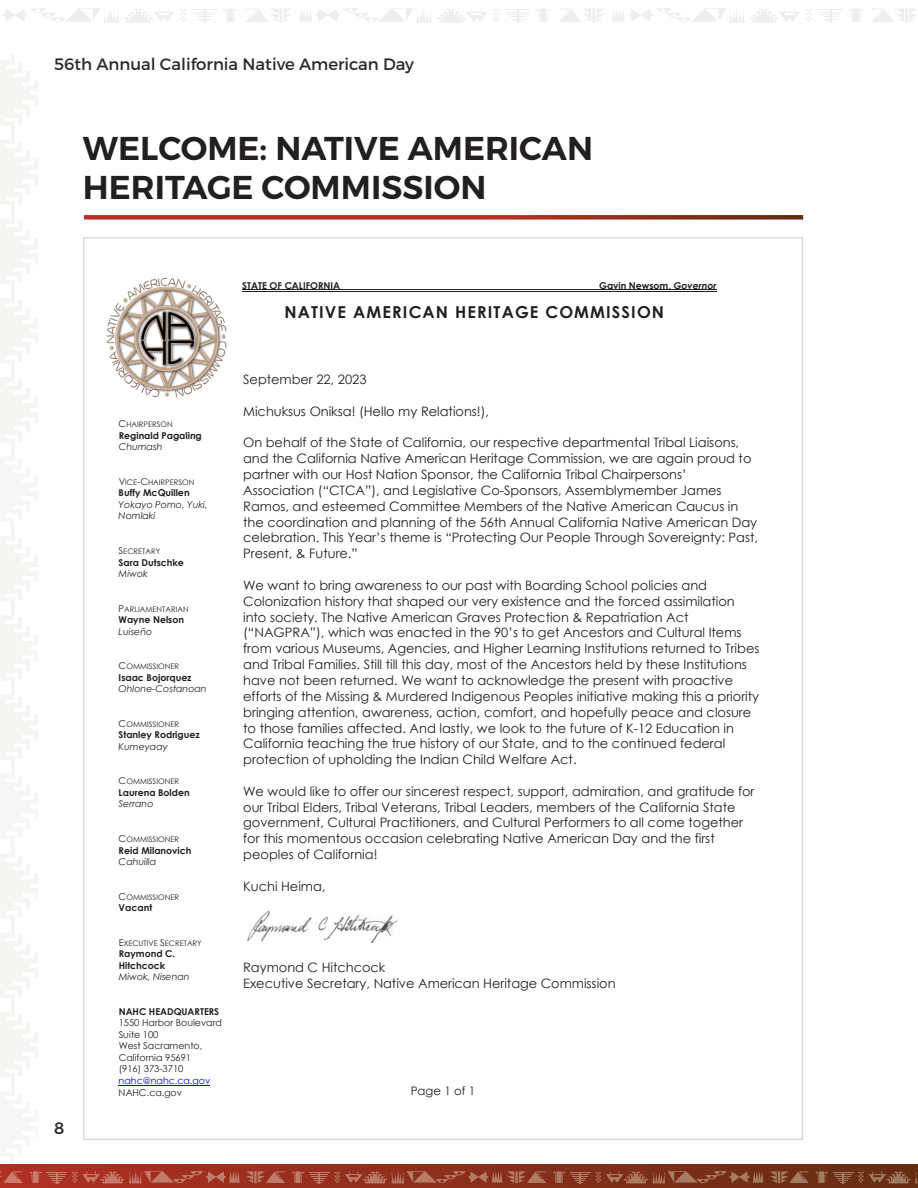
<style>
.page{position:relative;width:918px;height:1188px;background:#fff}
.page>*{position:absolute;margin:0;border:0;box-sizing:border-box;transform-origin:0 0}
.Page_Titles{font:600 33px/39.6px "Montserrat";color:#231f20}
.t1{font:16.5px "Montserrat";color:#2c292a}
.t2{font:700 16.5px "Century Gothic";letter-spacing:.07em;color:#231f20}
.t3{font:500 16.5px "Montserrat";color:#2c292a}
.t4{font:12.9px/15.9px "Century Gothic";color:#231f20}
.t5{font:11.7px "Century Gothic";color:#231f20}
.t6{font:700 9.45px/11.6px "Century Gothic";color:#231f20}
.t7{font:9.45px/11.6px "Century Gothic";color:#231f20}
.t8{font:italic 9.45px/11.6px "Century Gothic";color:#231f20}
.t9{font:7.65px "Century Gothic";color:#231f20}
.s1{font-style:italic}
.s2{font-size:9.45px}
.s3{font-weight:400;font-style:italic}
.s4{font-weight:700;font-style:normal}
.s5{font-weight:700}
.s6{color:#00f}
</style>
<div class="page">
<div style="left:0;top:1164px;width:918px;height:24px;background:linear-gradient(to right,#b03024,#652d11)"></div>
<svg style="left:0;top:1171px;width:23px;height:12px"></svg>
<svg style="left:29px;top:1171px;width:211px;height:12px;background:#b04b3c"></svg>
<svg style="left:553px;top:1171px;width:210px;height:12px;background:#8c4a33"></svg>
<svg style="left:246px;top:1171px;width:39px;height:12px"></svg>
<svg style="left:292px;top:1171px;width:254px;height:12px;background:#9d4b38"></svg>
<svg style="left:770px;top:1171px;width:39px;height:12px"></svg>
<svg style="left:816px;top:1171px;width:102px;height:12px"></svg>
<svg style="left:223px;top:8px;width:14px;height:14px"></svg>
<svg style="left:246px;top:8px;width:45px;height:14px"></svg>
<svg style="left:3px;top:8px;width:214px;height:15px"></svg>
<svg style="left:536px;top:8px;width:14px;height:14px"></svg>
<svg style="left:559px;top:8px;width:45px;height:14px"></svg>
<svg style="left:299px;top:8px;width:231px;height:15px"></svg>
<svg style="left:872px;top:8px;width:45px;height:14px"></svg>
<svg style="left:750px;top:8px;width:113px;height:15px"></svg>
<svg style="left:612px;top:8px;width:132px;height:15px"></svg>
<svg style="left:0;top:54px;width:38px;height:1031px"></svg>
<hr style="left:242px;top:289px;width:474px;height:1px;background:#231f20">
<hr style="left:242px;top:291px;width:474px;height:1px;background:#231f20">
<img style="left:247px;top:910px;width:151px;height:33px">
<img style="left:106px;top:277px;width:121px;height:121px">
<hr style="left:119px;top:1085px;width:91px;height:1px;background:#00f">
<svg style="left:84px;top:215px;width:719px;height:5px;background:#ae4337"></svg>
<p class="t1" style="left:54px;top:54px;width:362px">56th Annual California Native American Day</p>
<p class="Page_Titles" style="left:83px;top:129px;width:512px">WELCOME: NATIVE AMERICAN<br>HERITAGE COMMISSION</p>
<p class="t3" style="left:54px;top:1118px;width:12px">8</p>
<p class="t6" style="left:242px;top:280px;width:99px">STATE OF CALIFORNIA</p>
<p class="t6" style="left:599px;top:280px;width:119px">Gavin Newsom, <span class="s1">Governor</span></p>
<p class="t2" style="left:284px;top:300px;width:381px">NATIVE AMERICAN HERITAGE COMMISSION</p>
<p class="t9" style="left:119px;top:419px;width:56px"><span class="s2">C</span>HAIRPERSON</p>
<p class="t6" style="left:119px;top:429px;width:85px">Reginald Pagaling<br><span class="s3">Chumash</span></p>
<p class="t9" style="left:119px;top:477px;width:77px"><span class="s2">V</span>ICE<span class="s2">-C</span>HAIRPERSON</p>
<p class="t8" style="left:119px;top:487px;width:90px"><span class="s4">Buffy McQuillen<br></span>Yokayo Pomo, Yuki,<br>Nomlaki</p>
<p class="t9" style="left:119px;top:546px;width:43px"><span class="s2">S</span>ECRETARY</p>
<p class="t6" style="left:119px;top:556px;width:67px">Sara Dutschke<br><span class="s3">Miwok</span></p>
<p class="t9" style="left:119px;top:604px;width:72px"><span class="s2">P</span>ARLIAMENTARIAN</p>
<p class="t6" style="left:119px;top:614px;width:67px">Wayne Nelson<br><span class="s3">Luiseño</span></p>
<p class="t9" style="left:119px;top:661px;width:62px"><span class="s2">C</span>OMMISSIONER</p>
<p class="t8" style="left:119px;top:671px;width:90px"><span class="s4">Isaac Bojorquez<br></span>Ohlone-Costanoan</p>
<p class="t9" style="left:119px;top:719px;width:62px"><span class="s2">C</span>OMMISSIONER</p>
<p class="t6" style="left:119px;top:729px;width:83px">Stanley Rodriguez<br><span class="s3">Kumeyaay</span></p>
<p class="t9" style="left:119px;top:776px;width:62px"><span class="s2">C</span>OMMISSIONER</p>
<p class="t6" style="left:119px;top:786px;width:73px">Laurena Bolden<br><span class="s3">Serrano</span></p>
<p class="t9" style="left:119px;top:834px;width:62px"><span class="s2">C</span>OMMISSIONER</p>
<p class="t6" style="left:119px;top:844px;width:74px">Reid Milanovich<br><span class="s3">Cahuilla</span></p>
<p class="t9" style="left:119px;top:892px;width:62px"><span class="s2">C</span>OMMISSIONER</p>
<p class="t6" style="left:119px;top:902px;width:35px">Vacant</p>
<p class="t9" style="left:119px;top:938px;width:85px"><span class="s2">E</span>XECUTIVE <span class="s2">S</span>ECRETARY</p>
<p class="t6" style="left:119px;top:948px;width:72px">Raymond C.<br>Hitchcock<br><span class="s3">Miwok, Nisenan</span></p>
<p class="t7" style="left:119px;top:1006px;width:105px"><span class="s5">NAHC HEADQUARTERS<br></span>1550 Harbor Boulevard<br>Suite 100<br>West Sacramento,<br>California 95691<br>(916) 373-3710 <span class="s6">nahc@nahc.ca.gov<br></span>NAHC.ca.gov</p>
<p class="t4" style="left:243px;top:371px;width:125px">September 22, 2023</p>
<p class="t4" style="left:243px;top:403px;width:247px">Michuksus Oniksa! (Hello my Relations!),</p>
<p class="t4" style="left:243px;top:435px;width:516px">On behalf of the State of California, our respective departmental Tribal Liaisons, and the California Native American Heritage Commission, we are again proud to partner with our Host Nation Sponsor, the California Tribal Chairpersons’ Association (“CTCA”), and Legislative Co-Sponsors, Assemblymember James Ramos, and esteemed Committee Members of the Native American Caucus in the coordination and planning of the 56th Annual California Native American Day celebration. This Year’s theme is “Protecting Our People Through Sovereignty: Past, Present, &amp; Future.”</p>
<p class="t4" style="left:243px;top:577px;width:518px">We want to bring awareness to our past with Boarding School policies and Colonization history that shaped our very existence and the forced assimilation into society. The Native American Graves Protection &amp; Repatriation Act (“NAGPRA”), which was enacted in the 90’s to get Ancestors and Cultural Items from various Museums, Agencies, and Higher Learning Institutions returned to Tribes and Tribal Families. Still till this day, most of the Ancestors held by these Institutions have not been returned. We want to acknowledge the present with proactive efforts of the Missing &amp; Murdered Indigenous Peoples initiative making this a priority bringing attention, awareness, action, comfort, and hopefully peace and closure to those families affected. And lastly, we look to the future of K-12 Education in California teaching the true history of our State, and to the continued federal protection of upholding the Indian Child Welfare Act.</p>
<p class="t4" style="left:243px;top:783px;width:513px">We would like to offer our sincerest respect, support, admiration, and gratitude for our Tribal Elders, Tribal Veterans, Tribal Leaders, members of the California State government, Cultural Practitioners, and Cultural Performers to all come together for this momentous occasion celebrating Native American Day and the first peoples of California!</p>
<p class="t4" style="left:243px;top:878px;width:84px">Kuchi Heima,</p>
<p class="t4" style="left:243px;top:959px;width:374px">Raymond C Hitchcock<br>Executive Secretary, Native American Heritage Commission</p>
<p class="t5" style="left:411px;top:1083px;width:66px">Page 1 of 1</p>
</div>
